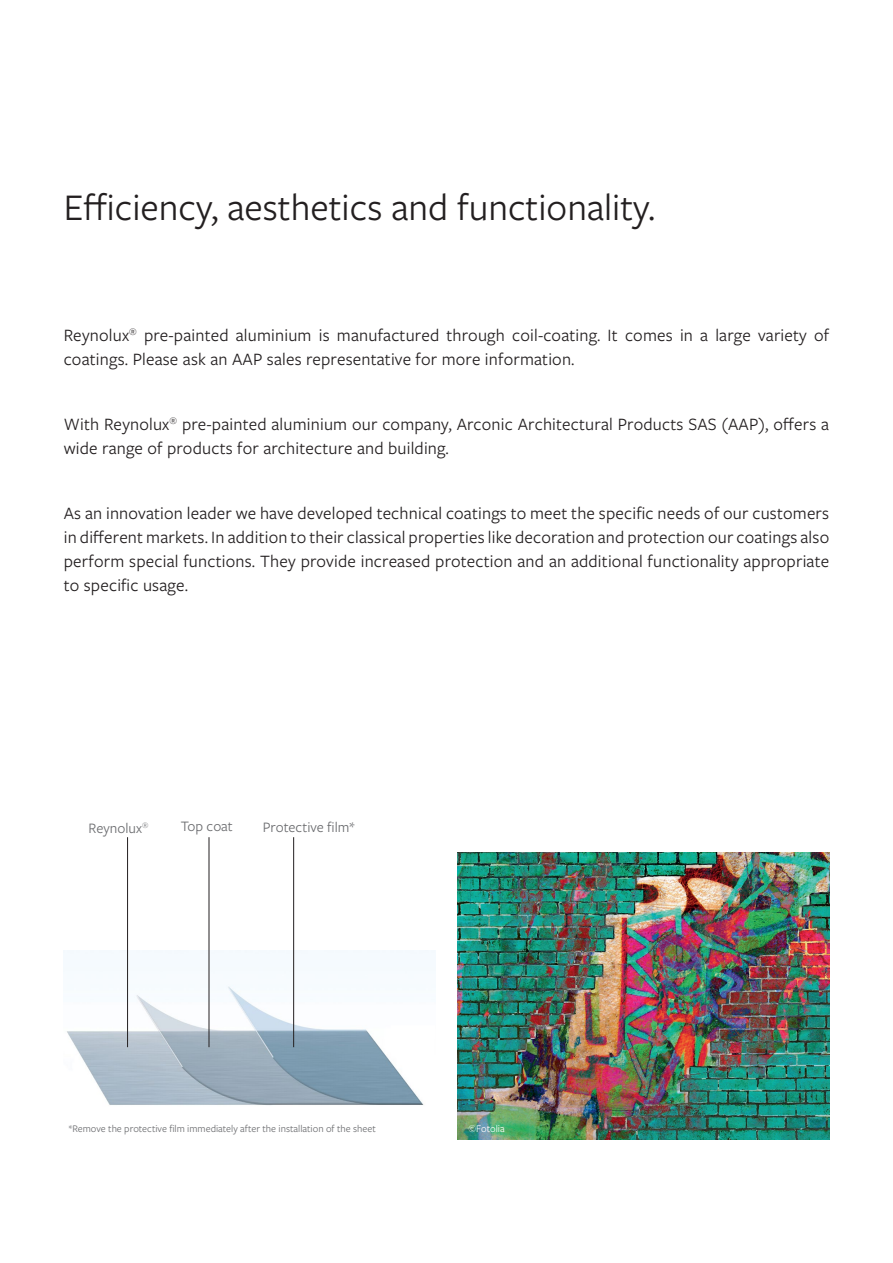
<style>
.page{position:relative;width:893px;height:1263px;background:#fff}
.page>*{position:absolute;margin:0;border:0;box-sizing:border-box;transform-origin:0 0}
.t1{font:39px "Freight Sans Pro";color:#231f20}
.t2{font:18px/24px "Freight Sans Pro";letter-spacing:.01em;color:#231f20}
.t3{font:15px "Freight Sans Pro";color:#6c6d70}
.t4{font:10.5px "Freight Sans Pro";color:#6c6d70}
.t5{font:10.5px "Freight Sans Pro";color:#fff}
.t6{font:8.7px "Freight Sans Pro";color:#6c6d70}
</style>
<div class="page">
<img style="left:64px;top:950px;width:371px;height:155px">
<img style="left:457px;top:853px;width:372px;height:287px">
<hr style="left:127px;top:837px;width:1px;height:210px;background:#231f20">
<hr style="left:209px;top:837px;width:1px;height:210px;background:#231f20">
<hr style="left:293px;top:837px;width:1px;height:210px;background:#231f20">
<p class="t1" style="left:64px;top:181px;width:593px">Efficiency, aesthetics and functionality.</p>
<p class="t2" style="left:64px;top:322px;width:767px">Reynolux<sup>®</sup> pre-painted aluminium is manufactured through coil-coating. It comes in a large variety of coatings. Please ask an AAP sales representative for more information.</p>
<p class="t2" style="left:64px;top:411px;width:767px">With Reynolux<sup>®</sup> pre-painted aluminium our company, Arconic Architectural Products SAS (AAP), offers a wide range of products for architecture and building.</p>
<p class="t2" style="left:64px;top:500px;width:767px;text-align:justify">As an innovation leader we have developed technical coatings to meet the specific needs of our customers in different markets. In addition to their classical properties like decoration and protection our coatings also perform special functions. They provide increased protection and an additional functionality appropriate to specific usage.</p>
<p class="t3" style="left:89px;top:818px;width:55px">Reynolux</p>
<p class="t3" style="left:181px;top:816px;width:54px">Top coat</p>
<p class="t3" style="left:263px;top:817px;width:93px">Protective film*</p>
<p class="t6" style="left:142px;top:819px;width:8px">®</p>
<p class="t4" style="left:69px;top:1121px;width:309px">*Remove the protective film immediately after the installation of the sheet</p>
<p class="t5" style="left:469px;top:1121px;width:38px">©Fotolia</p>
</div>
